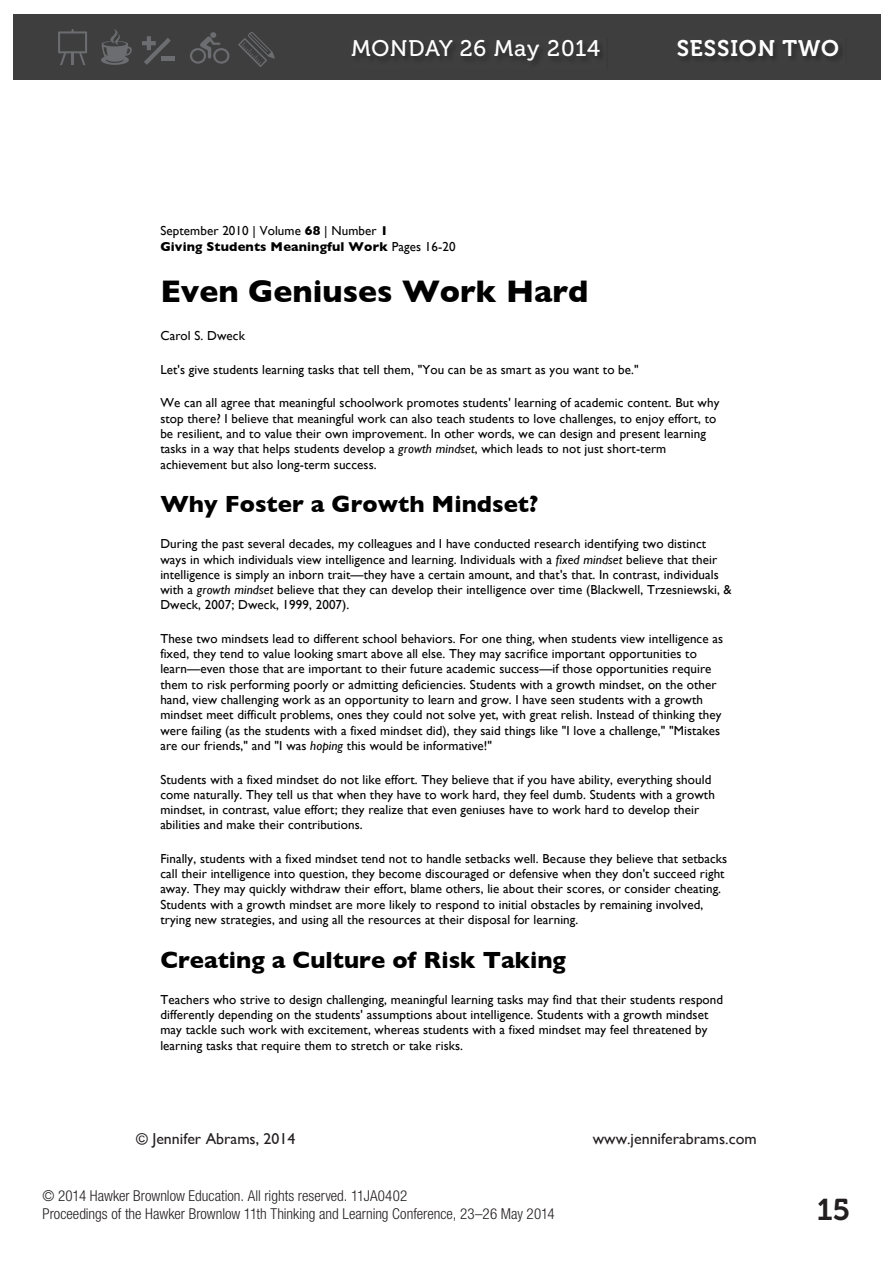
<style>
.page{position:relative;width:893px;height:1263px;background:#fff}
.page>*{position:absolute;margin:0;border:0;box-sizing:border-box;transform-origin:0 0}
.t1{font:700 31.8px "Gill Sans";color:#000001}
.t2{font:30px "Museo 700";color:#231f20}
.t3{font:700 23.85px "Gill Sans";color:#000001}
.t4{font:22.5px "Museo 500";letter-spacing:.04em;color:#fff}
.t5{font:22.5px "Museo 700";letter-spacing:.04em;color:#fff}
.t6{font:15.9px "Gill Sans";color:#231f20}
.t7{font:300 condensed 15px/18px "Helvetica Neue LT Std";color:#231f20}
.t8{font:13.05px/15.3px "Gill Sans";letter-spacing:.005em;color:#000001}
.s1{font-weight:700}
.s2{font-style:italic}
</style>
<div class="page">
<div style="left:13px;top:14px;width:867px;height:65px;background:#3e3e3f"></div>
<svg style="left:238px;top:32px;width:37px;height:35px"></svg>
<svg style="left:101px;top:29px;width:31px;height:36px"></svg>
<svg style="left:190px;top:32px;width:39px;height:32px"></svg>
<hr style="left:161px;top:57px;width:14px;height:4px;background:#6c6d70">
<svg style="left:142px;top:36px;width:29px;height:29px"></svg>
<svg style="left:58px;top:29px;width:29px;height:36px"></svg>
<h3 class="t4" style="left:351px;top:40px;width:250px">MONDAY 26 May 2014</h3>
<h3 class="t5" style="left:677px;top:40px;width:164px">SESSION TWO</h3>
<p class="t8" style="left:160px;top:223px;width:297px">September 2010 | Volume <span class="s1">68</span> | Number <span class="s1">1<br>Giving Students Meaningful Work</span> Pages 16-20</p>
<h1 class="t1" style="left:160px;top:273px;width:429px">Even Geniuses Work Hard</h1>
<p class="t8" style="left:160px;top:328px;width:86px">Carol S. Dweck</p>
<p class="t8" style="left:160px;top:362px;width:480px">Let's give students learning tasks that tell them, "You can be as smart as you want to be."</p>
<p class="t8" style="left:160px;top:395px;width:561px">We can all agree that meaningful schoolwork promotes students' learning of academic content. But why stop there? I believe that meaningful work can also teach students to love challenges, to enjoy effort, to be resilient, and to value their own improvement. In other words, we can design and present learning tasks in a way that helps students develop a <span class="s2">growth mindset</span>, which leads to not just short-term achievement but also long-term success.</p>
<h3 class="t3" style="left:160px;top:490px;width:379px">Why Foster a Growth Mindset?</h3>
<p class="t8" style="left:160px;top:536px;width:573px">During the past several decades, my colleagues and I have conducted research identifying two distinct ways in which individuals view intelligence and learning. Individuals with a <span class="s2">fixed mindset</span> believe that their intelligence is simply an inborn trait—they have a certain amount, and that's that. In contrast, individuals with a <span class="s2">growth mindset</span> believe that they can develop their intelligence over time (Blackwell, Trzesniewski, &amp; Dweck, 2007; Dweck, 1999, 2007).</p>
<p class="t8" style="left:160px;top:631px;width:564px">These two mindsets lead to different school behaviors. For one thing, when students view intelligence as fixed, they tend to value looking smart above all else. They may sacrifice important opportunities to learn—even those that are important to their future academic success—if those opportunities require them to risk performing poorly or admitting deficiencies. Students with a growth mindset, on the other hand, view challenging work as an opportunity to learn and grow. I have seen students with a growth mindset meet difficult problems, ones they could not solve yet, with great relish. Instead of thinking they were failing (as the students with a fixed mindset did), they said things like "I love a challenge," "Mistakes are our friends," and "I was <span class="s2">hoping</span> this would be informative!"</p>
<p class="t8" style="left:160px;top:771px;width:556px">Students with a fixed mindset do not like effort. They believe that if you have ability, everything should come naturally. They tell us that when they have to work hard, they feel dumb. Students with a growth mindset, in contrast, value effort; they realize that even geniuses have to work hard to develop their abilities and make their contributions.</p>
<p class="t8" style="left:160px;top:851px;width:568px">Finally, students with a fixed mindset tend not to handle setbacks well. Because they believe that setbacks call their intelligence into question, they become discouraged or defensive when they don't succeed right away. They may quickly withdraw their effort, blame others, lie about their scores, or consider cheating.<br>Students with a growth mindset are more likely to respond to initial obstacles by remaining involved, trying new strategies, and using all the resources at their disposal for learning.</p>
<h3 class="t3" style="left:160px;top:946px;width:407px">Creating a Culture of Risk Taking</h3>
<p class="t8" style="left:160px;top:991px;width:564px">Teachers who strive to design challenging, meaningful learning tasks may find that their students respond differently depending on the students' assumptions about intelligence. Students with a growth mindset may tackle such work with excitement, whereas students with a fixed mindset may feel threatened by learning tasks that require them to stretch or take risks.</p>
<p class="t6" style="left:136px;top:1129px;width:161px">© Jennifer Abrams, 2014</p>
<p class="t6" style="left:593px;top:1129px;width:165px">www.jenniferabrams.com</p>
<p class="t7" style="left:43px;top:1188px;width:514px">© 2014 Hawker Brownlow Education. All rights reserved. 11JA0402<br>Proceedings of the Hawker Brownlow 11th Thinking and Learning Conference, 23–26 May 2014</p>
<h2 class="t2" style="left:817px;top:1199px;width:35px">15</h2>
</div>
